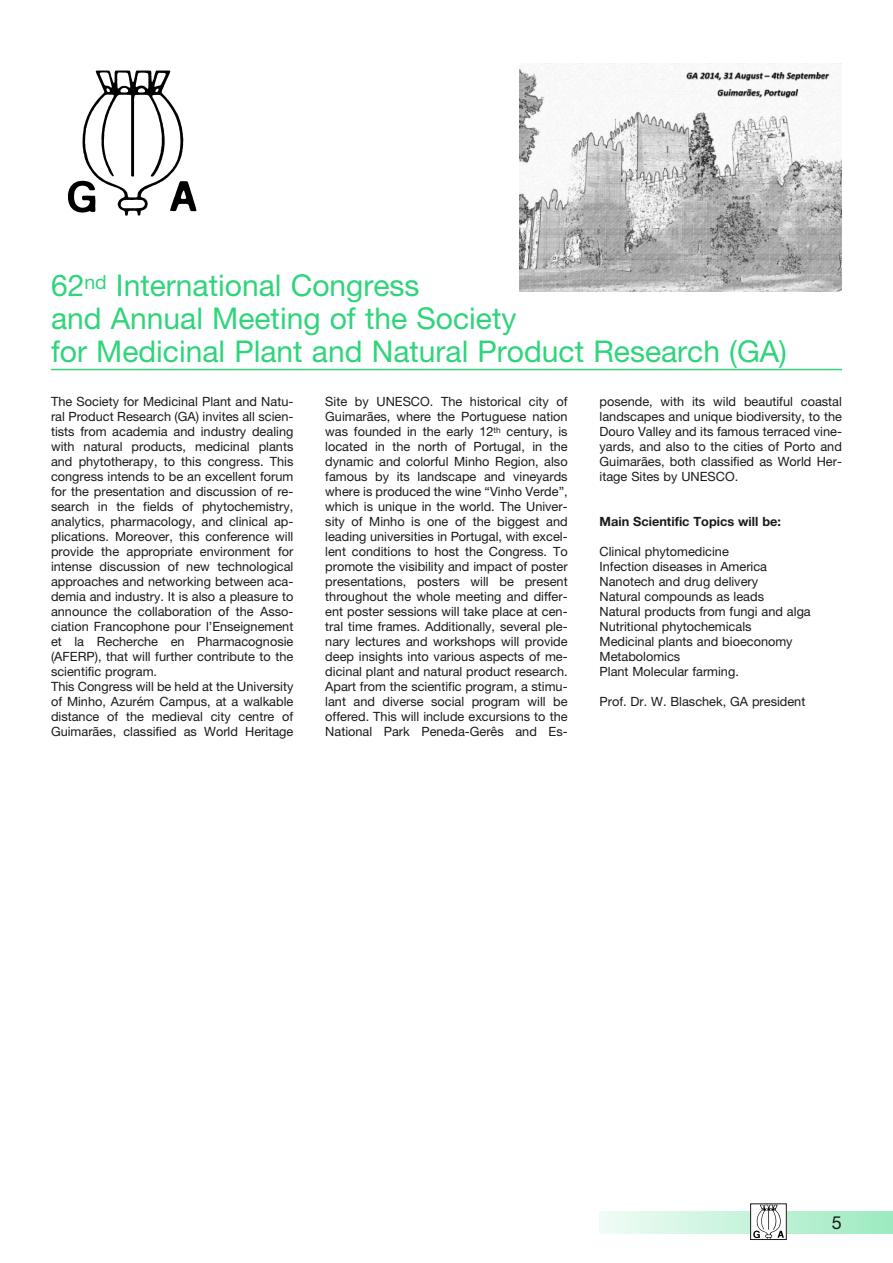
<style>
.page{position:relative;width:893px;height:1263px;background:#fff}
.page>*{position:absolute;margin:0;border:0;box-sizing:border-box;transform-origin:0 0}
.t1{font:30px/33px "Helvetica Neue LT Std";color:#2fd47b}
.t2{font:18px "Helvetica Neue LT Std";color:#1b1a1b}
.t3{font:12.75px/15px "Helvetica Neue LT Std";color:#1b1a1b}
.t4{font:700 12.75px "Helvetica Neue LT Std";color:#1b1a1b}
</style>
<div class="page">
<svg style="left:600px;top:1212px;width:293px;height:21px;background:#c6f3db"></svg>
<img style="left:752px;top:1205px;width:33px;height:33px">
<div style="left:750px;top:1203px;width:37px;height:37px;border:1px solid #1b1a1b"></div>
<hr style="left:51px;top:369px;width:791px;height:1px;background:#2fd47b">
<img style="left:519px;top:64px;width:323px;height:228px">
<img style="left:67px;top:70px;width:130px;height:146px">
<h1 class="t1" style="left:51px;top:272px;width:737px">62<sup>nd</sup> International Congress<br>and Annual Meeting of the Society<br>for Medicinal Plant and Natural Product Research (GA)</h1>
<p class="t3" style="left:51px;top:395px;width:244px">The Society for Medicinal Plant and Natu&shy;ral Product Research (GA) invites all scien&shy;tists from academia and industry dealing with natural products, medicinal plants and phytotherapy, to this congress. This congress intends to be an excellent forum for the presentation and discussion of re&shy;search in the fields of phytochemistry, analytics, pharmacology, and clinical ap&shy;plications. Moreover, this conference will provide the appropriate environment for intense discussion of new technological approaches and networking between aca&shy;demia and industry. It is also a pleasure to announce the collaboration of the Asso&shy;ciation Francophone pour l’Enseignement et la Recherche en Pharmacognosie (AFERP), that will further contribute to the scientific program.<br>This Congress will be held at the University of Minho, Azurém Campus, at a walkable distance of the medieval city centre of Guimarães, classified as World Heritage</p>
<p class="t3" style="left:325px;top:395px;width:244px;text-align:justify">Site by UNESCO. The historical city of Guimarães, where the Portuguese nation was founded in the early 12<sup>th</sup> century, is located in the north of Portugal, in the dynamic and colorful Minho Region, also famous by its landscape and vineyards where is produced the wine “Vinho Verde”, which is unique in the world. The Univer&shy;sity of Minho is one of the biggest and leading universities in Portugal, with excel&shy;lent conditions to host the Congress. To promote the visibility and impact of poster presentations, posters will be present throughout the whole meeting and differ&shy;ent poster sessions will take place at cen&shy;tral time frames. Additionally, several ple&shy;nary lectures and workshops will provide deep insights into various aspects of me&shy;dicinal plant and natural product research.<br>Apart from the scientific program, a stimu&shy;lant and diverse social program will be offered. This will include excursions to the National Park Peneda-Gerês and Es-</p>
<p class="t3" style="left:600px;top:395px;width:244px;text-align:justify">posende, with its wild beautiful coastal landscapes and unique biodiversity, to the Douro Valley and its famous terraced vine&shy;yards, and also to the cities of Porto and Guimarães, both classified as World Her&shy;itage Sites by UNESCO.</p>
<p class="t4" style="left:600px;top:517px;width:183px">Main Scientific Topics will be:</p>
<p class="t3" style="left:600px;top:545px;width:213px">Clinical phytomedicine<br>Infection diseases in America<br>Nanotech and drug delivery<br>Natural compounds as leads<br>Natural products from fungi and alga<br>Nutritional phytochemicals<br>Medicinal plants and bioeconomy<br>Metabolomics<br>Plant Molecular farming.</p>
<p class="t3" style="left:600px;top:695px;width:207px">Prof. Dr. W. Blaschek, GA president</p>
<h2 class="t2" style="left:832px;top:1216px;width:12px">5</h2>
</div>
